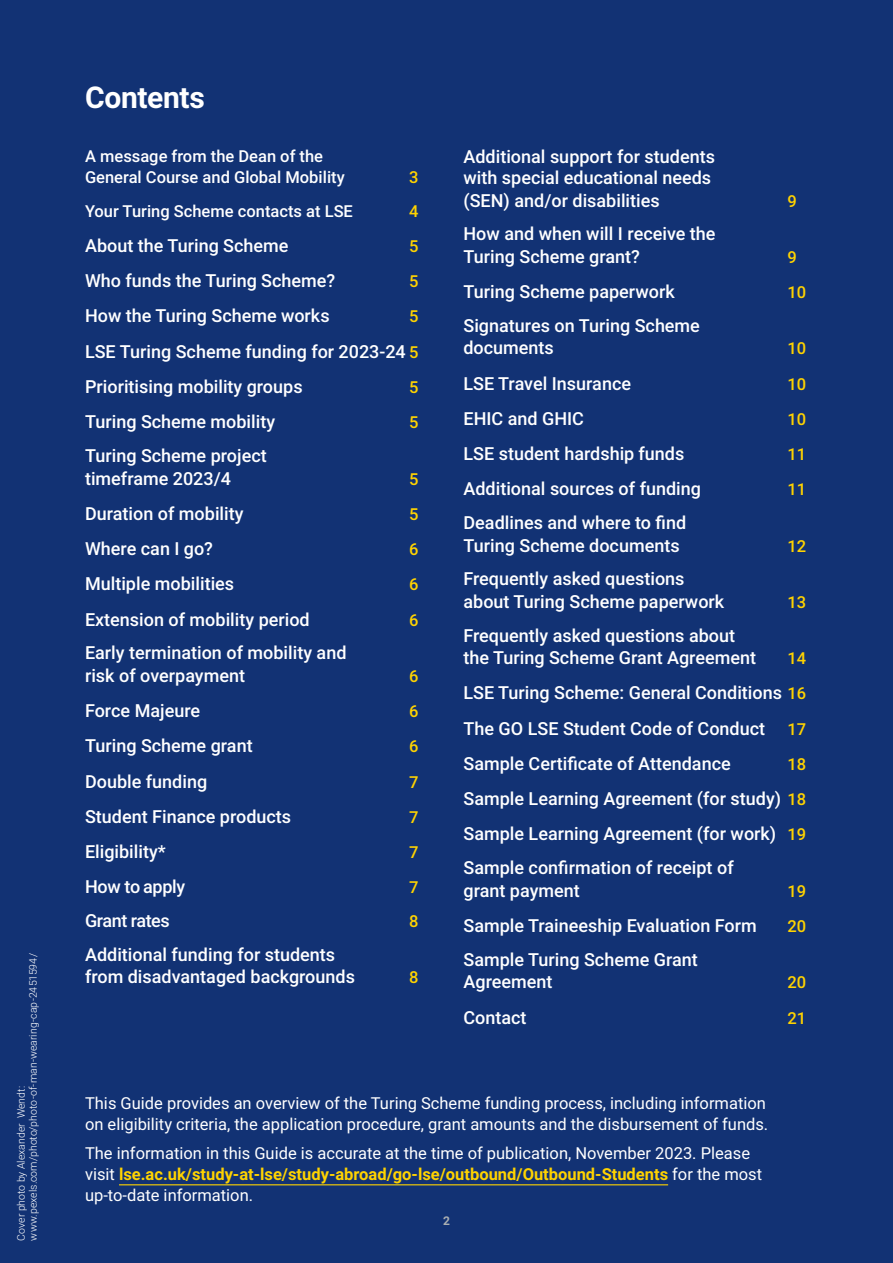
<style>
.page{position:relative;width:893px;height:1263px;background:#123274}
.page>*{position:absolute;margin:0;border:0;box-sizing:border-box;transform-origin:0 0}
.t1{font:700 30px "Roboto";letter-spacing:-.01em;color:#fff}
.t2{font:500 18px/22.5px "Roboto";color:#fff}
.t3{font:500 18px "Roboto";letter-spacing:-.02em;color:#fff}
.t4{font:16.5px/21px "Roboto";color:#fff}
.t5{font:500 16.5px/21px "Roboto";color:#fff}
.t6{font:500 16.5px "Roboto";color:#ffd300}
.t7{font:700 12px "Roboto";color:#aaafb2}
.t8{font:300 10.5px/12px "Roboto";letter-spacing:.005em;color:#fff}
.s1{font-size:16.5px;color:#ffd300}
.s2{font-weight:700;color:#ffd300}
</style>
<div class="page">
<hr style="left:119px;top:1184px;width:549px;height:1px;background:#ffd300">
<p class="t8" style="left:15px;top:1240px;width:289px;rotate:-90deg">Cover photo by Alexander Wendt: www.pexels.com/photo/photo-of-man-wearing-cap-2451594/</p>
<h1 class="t1" style="left:85px;top:76px;width:121px">Contents</h1>
<p class="t5" style="left:85px;top:145px;width:261px">A message from the Dean of the<br>General Course and Global Mobility</p>
<p class="t6" style="left:409px;top:165px;width:11px">3</p>
<p class="t5" style="left:85px;top:200px;width:269px">Your Turing Scheme contacts at LSE</p>
<p class="t6" style="left:409px;top:199px;width:11px">4</p>
<p class="t2" style="left:85px;top:234px;width:205px">About the Turing Scheme</p>
<p class="t6" style="left:409px;top:234px;width:11px">5</p>
<p class="t2" style="left:85px;top:269px;width:252px">Who funds the Turing Scheme?</p>
<p class="t6" style="left:409px;top:270px;width:11px">5</p>
<p class="t2" style="left:85px;top:304px;width:246px">How the Turing Scheme works</p>
<p class="t6" style="left:409px;top:305px;width:11px">5</p>
<p class="t2" style="left:85px;top:333px;width:335px;line-height:35.2px">LSE Turing Scheme funding for 2023-24 <span class="s1">5<br></span>Prioritising mobility groups</p>
<p class="t6" style="left:409px;top:376px;width:11px">5</p>
<p class="t2" style="left:85px;top:410px;width:192px">Turing Scheme mobility</p>
<p class="t6" style="left:409px;top:411px;width:11px">5</p>
<p class="t2" style="left:85px;top:444px;width:183px">Turing Scheme project timeframe 2023/4</p>
<p class="t6" style="left:409px;top:467px;width:11px">5</p>
<p class="t2" style="left:85px;top:501px;width:160px">Duration of mobility</p>
<p class="t6" style="left:409px;top:502px;width:11px">5</p>
<p class="t2" style="left:85px;top:537px;width:129px">Where can I go?</p>
<p class="t6" style="left:409px;top:538px;width:11px">6</p>
<p class="t2" style="left:85px;top:572px;width:151px">Multiple mobilities</p>
<p class="t6" style="left:409px;top:573px;width:11px">6</p>
<p class="t2" style="left:85px;top:607px;width:226px">Extension of mobility period</p>
<p class="t6" style="left:409px;top:608px;width:11px">6</p>
<p class="t2" style="left:85px;top:641px;width:263px">Early termination of mobility and risk of overpayment</p>
<p class="t6" style="left:409px;top:664px;width:11px">6</p>
<p class="t2" style="left:85px;top:699px;width:117px">Force Majeure</p>
<p class="t6" style="left:409px;top:700px;width:11px">6</p>
<p class="t2" style="left:85px;top:734px;width:169px">Turing Scheme grant</p>
<p class="t6" style="left:409px;top:735px;width:11px">6</p>
<p class="t2" style="left:85px;top:769px;width:124px">Double funding</p>
<p class="t6" style="left:409px;top:770px;width:11px">7</p>
<p class="t2" style="left:85px;top:804px;width:208px">Student Finance products</p>
<p class="t6" style="left:409px;top:805px;width:11px">7</p>
<p class="t2" style="left:85px;top:840px;width:82px">Eligibility*</p>
<p class="t6" style="left:409px;top:841px;width:11px">7</p>
<p class="t3" style="left:85px;top:874px;width:102px">How to apply</p>
<p class="t6" style="left:409px;top:876px;width:11px">7</p>
<p class="t3" style="left:85px;top:908px;width:86px">Grant rates</p>
<p class="t6" style="left:409px;top:910px;width:11px">8</p>
<p class="t2" style="left:85px;top:942px;width:271px">Additional funding for students from disadvantaged backgrounds</p>
<p class="t6" style="left:409px;top:966px;width:11px">8</p>
<p class="t2" style="left:463px;top:145px;width:253px;line-height:21.8px">Additional support for students with special educational needs (SEN) and/or disabilities</p>
<p class="t2" style="left:463px;top:222px;width:254px">How and when will I receive the<br>Turing Scheme grant?</p>
<p class="t6" style="left:787px;top:189px;width:11px">9</p>
<p class="t6" style="left:787px;top:245px;width:11px">9</p>
<p class="t2" style="left:463px;top:280px;width:213px">Turing Scheme paperwork</p>
<p class="t6" style="left:787px;top:281px;width:20px">10</p>
<p class="t2" style="left:463px;top:313px;width:238px">Signatures on Turing Scheme documents</p>
<p class="t6" style="left:787px;top:337px;width:20px">10</p>
<p class="t2" style="left:463px;top:371px;width:169px">LSE Travel Insurance</p>
<p class="t6" style="left:787px;top:372px;width:20px">10</p>
<p class="t2" style="left:463px;top:406px;width:122px">EHIC and GHIC</p>
<p class="t6" style="left:787px;top:407px;width:20px">10</p>
<p class="t2" style="left:463px;top:442px;width:222px">LSE student hardship funds</p>
<p class="t6" style="left:787px;top:443px;width:20px">11</p>
<p class="t2" style="left:463px;top:477px;width:239px">Additional sources of funding</p>
<p class="t6" style="left:787px;top:478px;width:20px">11</p>
<p class="t2" style="left:463px;top:511px;width:224px">Deadlines and where to find<br>Turing Scheme documents</p>
<p class="t6" style="left:787px;top:534px;width:20px">12</p>
<p class="t2" style="left:463px;top:567px;width:262px">Frequently asked questions about Turing Scheme paperwork</p>
<p class="t6" style="left:787px;top:590px;width:20px">13</p>
<p class="t2" style="left:463px;top:623px;width:294px">Frequently asked questions about the Turing Scheme Grant Agreement</p>
<p class="t6" style="left:787px;top:647px;width:20px">14</p>
<p class="t2" style="left:463px;top:675px;width:344px;line-height:35.2px;text-align:justify">LSE Turing Scheme: General Conditions <span class="s1">16<br></span>The GO LSE Student Code of Conduct <span class="s1">17<br></span>Sample Certificate of Attendance</p>
<p class="t6" style="left:787px;top:752px;width:20px">18</p>
<p class="t2" style="left:463px;top:781px;width:344px;line-height:34.5px;text-align:justify">Sample Learning Agreement (for study) <span class="s1">18<br></span>Sample Learning Agreement (for work) <span class="s1">19<br></span>Sample confirmation of receipt of</p>
<p class="t2" style="left:463px;top:878px;width:118px">grant payment</p>
<p class="t6" style="left:787px;top:879px;width:20px">19</p>
<p class="t2" style="left:463px;top:914px;width:295px">Sample Traineeship Evaluation Form</p>
<p class="t6" style="left:787px;top:914px;width:20px">20</p>
<p class="t2" style="left:463px;top:947px;width:236px">Sample Turing Scheme Grant<br>Agreement</p>
<p class="t6" style="left:787px;top:971px;width:20px">20</p>
<p class="t2" style="left:463px;top:1005px;width:65px">Contact</p>
<p class="t6" style="left:787px;top:1006px;width:20px">21</p>
<p class="t4" style="left:85px;top:1092px;width:685px">This Guide provides an overview of the Turing Scheme funding process, including information on eligibility criteria, the application procedure, grant amounts and the disbursement of funds.</p>
<p class="t4" style="left:85px;top:1142px;width:679px">The information in this Guide is accurate at the time of publication, November 2023. Please visit <span class="s2">lse.ac.uk/study-at-lse/study-abroad/go-lse/outbound/Outbound-Students</span> for the most up-to-date information.</p>
<p class="t7" style="left:443px;top:1212px;width:8px">2</p>
</div>
